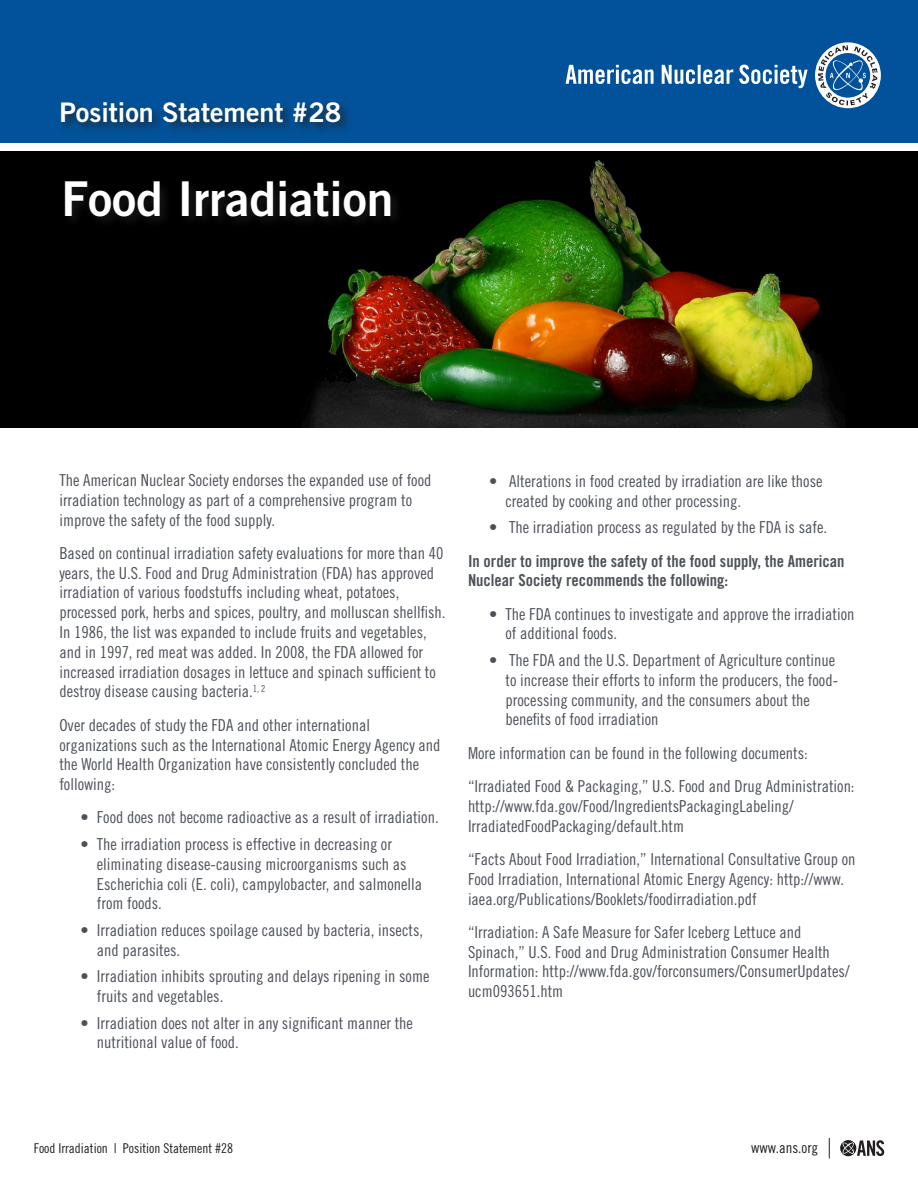
<style>
.page{position:relative;width:918px;height:1188px;background:#fff}
.page>*{position:absolute;margin:0;border:0;box-sizing:border-box;transform-origin:0 0}
.t1{font:48px "Trade Gothic LT Std Bd 2";color:#fff}
.t2{font:27px "Trade Gothic LT Std Bd 2";color:#fff}
.t3{font:16.5px/19.8px "Trade Gothic LT Std Cn 18";color:#4c5159}
.t4{font:16.5px/19.8px "Trade Gothic Cond Eighteen";color:#4c5159}
.t5{font:16.5px/19.8px "Trade Gothic Bold Cond Twenty";color:#4c5159}
.t6{font:15px "Trade Gothic LT Std Cn 18";color:#231f20}
.t7{font:13.5px "Trade Gothic LT Std Cn 18";color:#231f20}
</style>
<div class="page">
<div style="left:0;top:0;width:918px;height:143px;background:#01529a"></div>
<svg style="left:566px;top:65px;width:88px;height:19px"></svg>
<svg style="left:662px;top:65px;width:71px;height:19px"></svg>
<svg style="left:739px;top:42px;width:142px;height:67px"></svg>
<img style="left:0;top:152px;width:918px;height:275px">
<div style="left:58px;top:99px;width:295px;height:36px;background:#231f20;opacity:.75"></div>
<div style="left:62px;top:178px;width:342px;height:51px;background:#060505"></div>
<svg style="left:840px;top:1140px;width:16px;height:16px"></svg>
<svg style="left:842px;top:1140px;width:42px;height:16px"></svg>
<svg style="left:829px;top:1138px;width:1px;height:20px"></svg>
<p class="t2" style="left:59px;top:96px;width:283px">Position Statement #28</p>
<p class="t1" style="left:61px;top:169px;width:334px">Food Irradiation</p>
<p class="t3" style="left:59px;top:470px;width:374px">The American Nuclear Society endorses the expanded use of food irradiation technology as part of a comprehensive program to improve the safety of the food supply.</p>
<p class="t3" style="left:59px;top:543px;width:388px">Based on continual irradiation safety evaluations for more than 40 years, the U.S. Food and Drug Administration (FDA) has approved irradiation of various foodstuffs including wheat, potatoes, processed pork, herbs and spices, poultry, and molluscan shellfish.<br>In 1986, the list was expanded to include fruits and vegetables, and in 1997, red meat was added. In 2008, the FDA allowed for increased irradiation dosages in lettuce and spinach sufficient to destroy disease causing bacteria.<sup>1,</sup> <sup>2</sup></p>
<p class="t3" style="left:59px;top:715px;width:383px">Over decades of study the FDA and other international organizations such as the International Atomic Energy Agency and the World Health Organization have consistently concluded the following:</p>
<p class="t4" style="left:80px;top:807px;width:360px">• Food does not become radioactive as a result of irradiation.</p>
<p class="t4" style="left:97px;top:834px;width:327px;text-indent:-16px">• The irradiation process is effective in decreasing or eliminating disease-causing microorganisms such as Escherichia coli (E. coli), campylobacter, and salmonella from foods.</p>
<p class="t4" style="left:97px;top:920px;width:328px;text-indent:-16px">• Irradiation reduces spoilage caused by bacteria, insects, and parasites.</p>
<p class="t4" style="left:97px;top:966px;width:334px;text-indent:-16px">• Irradiation inhibits sprouting and delays ripening in some fruits and vegetables.</p>
<p class="t4" style="left:97px;top:1013px;width:318px;text-indent:-16px">• Irradiation does not alter in any significant manner the nutritional value of food.</p>
<p class="t4" style="left:506px;top:471px;width:319px;text-indent:-16px">• Alterations in food created by irradiation are like those created by cooking and other processing.</p>
<p class="t4" style="left:489px;top:517px;width:340px">• The irradiation process as regulated by the FDA is safe.</p>
<p class="t5" style="left:468px;top:551px;width:378px">In order to improve the safety of the food supply, the American<br>Nuclear Society recommends the following:</p>
<p class="t4" style="left:506px;top:604px;width:351px;text-indent:-16px">• The FDA continues to investigate and approve the irradiation of additional foods.</p>
<p class="t4" style="left:506px;top:650px;width:334px;text-indent:-16px">• The FDA and the U.S. Department of Agriculture continue to increase their efforts to inform the producers, the food&shy;processing community, and the consumers about the benefits of food irradiation</p>
<p class="t3" style="left:468px;top:743px;width:341px">More information can be found in the following documents:</p>
<p class="t3" style="left:468px;top:776px;width:388px">“Irradiated Food &amp; Packaging,” U.S. Food and Drug Administration: http://www.fda.gov/Food/IngredientsPackagingLabeling/<br>IrradiatedFoodPackaging/default.htm</p>
<p class="t3" style="left:468px;top:849px;width:389px">“Facts About Food Irradiation,” International Consultative Group on<br>Food Irradiation, International Atomic Energy Agency: http://www. iaea.org/Publications/Booklets/foodirradiation.pdf</p>
<p class="t3" style="left:468px;top:922px;width:383px">“Irradiation: A Safe Measure for Safer Iceberg Lettuce and Spinach,” U.S. Food and Drug Administration Consumer Health Information: http://www.fda.gov/forconsumers/ConsumerUpdates/ ucm093651.htm</p>
<p class="t7" style="left:34px;top:1140px;width:201px">Food Irradiation | Position Statement #28</p>
<p class="t6" style="left:751px;top:1139px;width:68px">www.ans.org</p>
</div>
